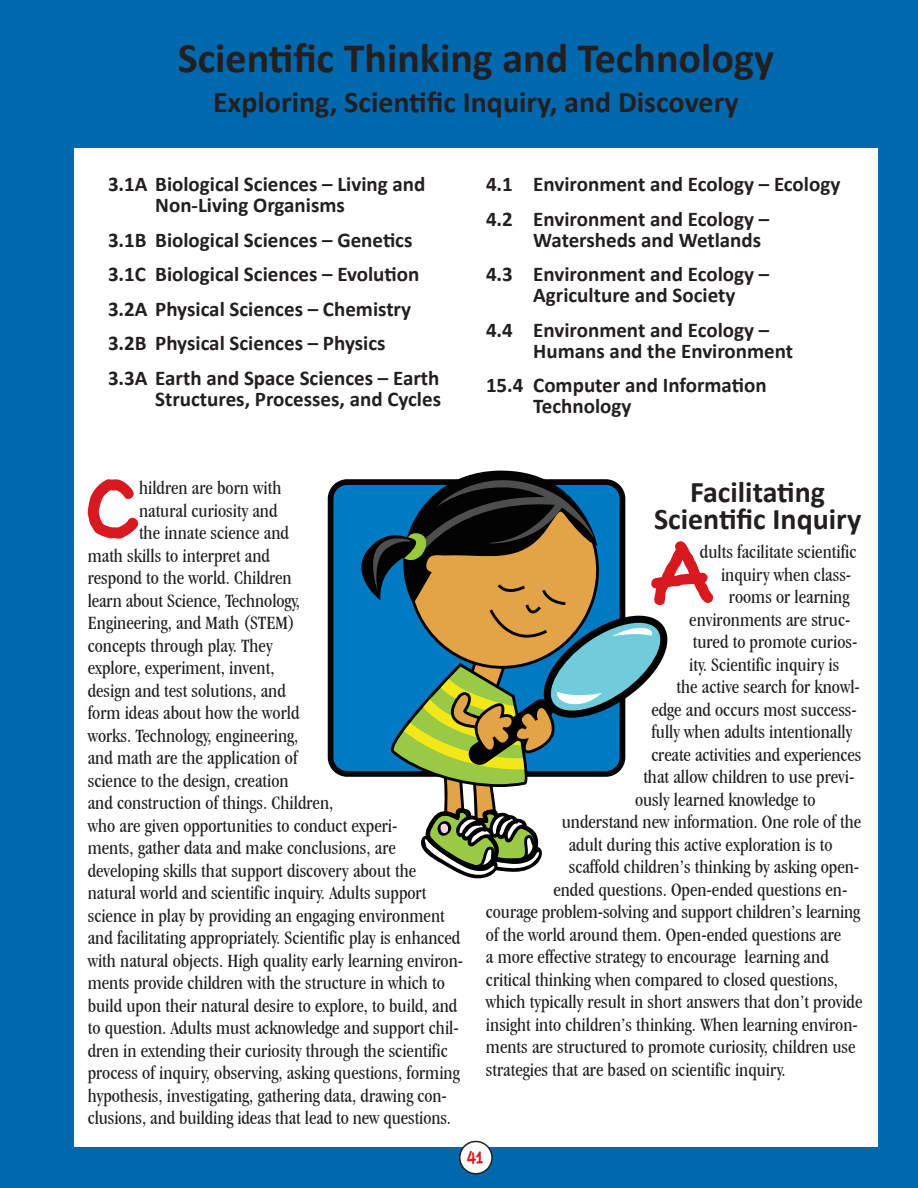
<style>
.page{position:relative;width:918px;height:1188px;background:#0068ac}
.page>*{position:absolute;margin:0;border:0;box-sizing:border-box;transform-origin:0 0}
.t1{font:700 88.35px "Wallow Hmk";color:#d81920}
.t2{font:700 42px "Calibri";color:#231f20}
.t3{font:700 30px/27px "Calibri";color:#231f20;text-align:center}
.t4{font:700 21px/21px "Calibri";color:#231f20}
.t5{font:condensed 19.5px "Garamond IT Cby BT";color:#231f20}
.t6{font:700 16.5px "Wallow Hmk";color:#d81920;scale:.95 1}
</style>
<div class="page">
<div style="left:74px;top:148px;width:804px;height:1000px;background:#fff"></div>
<svg style="left:328px;top:480px;width:13px;height:296px;background:#0a4b72"></svg>
<svg style="left:341px;top:470px;width:327px;height:409px"></svg>
<div style="left:460px;top:1142px;width:32px;height:32px;background:#fff;border-radius:50%"></div>
<div style="left:459px;top:1141px;width:34px;height:33px;border:2px solid #231f20;border-radius:50%"></div>
<h2 class="t2" style="left:178px;top:31px;width:598px">Scientific Thinking and Technology</h2>
<h2 class="t3" style="left:213px;top:89px;width:527px">Exploring, Scientific Inquiry, and Discovery</h2>
<p class="t4" style="left:155px;top:174px;width:272px;text-indent:-47px">3.1A Biological Sciences – Living and<br>Non-Living Organisms</p>
<p class="t4" style="left:108px;top:229px;width:306px">3.1B Biological Sciences – Genetics</p>
<p class="t4" style="left:108px;top:264px;width:313px">3.1C Biological Sciences – Evolution</p>
<p class="t4" style="left:108px;top:298px;width:305px">3.2A Physical Sciences – Chemistry</p>
<p class="t4" style="left:108px;top:333px;width:279px">3.2B Physical Sciences – Physics</p>
<p class="t4" style="left:108px;top:367px;width:335px;text-align:right">3.3A Earth and Space Sciences – Earth<br>Structures, Processes, and Cycles</p>
<p class="t4" style="left:486px;top:174px;width:356px">4.1 Environment and Ecology – Ecology</p>
<p class="t4" style="left:533px;top:208px;width:238px;text-indent:-47px">4.2 Environment and Ecology –<br>Watersheds and Wetlands</p>
<p class="t4" style="left:533px;top:264px;width:238px;text-indent:-47px">4.3 Environment and Ecology –<br>Agriculture and Society</p>
<p class="t4" style="left:533px;top:319px;width:261px;text-indent:-47px">4.4 Environment and Ecology –<br>Humans and the Environment</p>
<p class="t4" style="left:533px;top:375px;width:235px;text-indent:-47px">15.4 Computer and Information<br>Technology</p>
<p class="t1" style="left:85px;top:452px;width:54px">C</p>
<p class="t5" style="left:139px;top:477px;width:144px">hildren are born with</p>
<p class="t5" style="left:139px;top:499px;width:140px">natural curiosity and</p>
<p class="t5" style="left:139px;top:522px;width:151px">the innate science and</p>
<p class="t5" style="left:88px;top:544px;width:184px">math skills to interpret and</p>
<p class="t5" style="left:88px;top:567px;width:206px">respond to the world. Children</p>
<p class="t5" style="left:88px;top:589px;width:214px">learn about Science, Technology,</p>
<p class="t5" style="left:88px;top:612px;width:208px">Engineering, and Math (STEM)</p>
<p class="t5" style="left:88px;top:634px;width:186px">concepts through play. They</p>
<p class="t5" style="left:88px;top:657px;width:188px">explore, experiment, invent,</p>
<p class="t5" style="left:88px;top:679px;width:200px">design and test solutions, and</p>
<p class="t5" style="left:88px;top:702px;width:213px">form ideas about how the world</p>
<p class="t5" style="left:88px;top:724px;width:212px">works. Technology, engineering,</p>
<p class="t5" style="left:88px;top:747px;width:211px">and math are the application of</p>
<p class="t5" style="left:88px;top:769px;width:202px">science to the design, creation</p>
<p class="t5" style="left:88px;top:792px;width:247px">and construction of things. Children,</p>
<p class="t5" style="left:88px;top:814px;width:311px">who are given opportunities to conduct experi-</p>
<p class="t5" style="left:88px;top:837px;width:310px">ments, gather data and make conclusions, are</p>
<p class="t5" style="left:88px;top:859px;width:330px">developing skills that support discovery about the</p>
<p class="t5" style="left:88px;top:882px;width:340px">natural world and scientific inquiry. Adults support</p>
<p class="t5" style="left:88px;top:904px;width:359px">science in play by providing an engaging environment</p>
<p class="t5" style="left:88px;top:927px;width:374px">and facilitating appropriately. Scientific play is enhanced</p>
<p class="t5" style="left:88px;top:949px;width:377px">with natural objects. High quality early learning environ-</p>
<p class="t5" style="left:88px;top:972px;width:359px">ments provide children with the structure in which to</p>
<p class="t5" style="left:88px;top:994px;width:371px">build upon their natural desire to explore, to build, and</p>
<p class="t5" style="left:88px;top:1017px;width:373px">to question. Adults must acknowledge and support chil-</p>
<p class="t5" style="left:88px;top:1039px;width:362px">dren in extending their curiosity through the scientific</p>
<p class="t5" style="left:88px;top:1062px;width:373px">process of inquiry, observing, asking questions, forming</p>
<p class="t5" style="left:88px;top:1084px;width:361px">hypothesis, investigating, gathering data, drawing con-</p>
<p class="t5" style="left:88px;top:1107px;width:365px">clusions, and building ideas that lead to new questions.</p>
<h3 class="t3" style="left:654px;top:478px;width:209px">Facilitating<br>Scientific Inquiry</h3>
<p class="t1" style="left:652px;top:516px;width:62px">A</p>
<p class="t5" style="left:700px;top:541px;width:158px">dults facilitate scientific</p>
<p class="t5" style="left:721px;top:563px;width:132px">inquiry when class-</p>
<p class="t5" style="left:729px;top:586px;width:122px">rooms or learning</p>
<p class="t5" style="left:689px;top:608px;width:163px">environments are struc-</p>
<p class="t5" style="left:693px;top:631px;width:166px">tured to promote curios-</p>
<p class="t5" style="left:689px;top:653px;width:152px">ity. Scientific inquiry is</p>
<p class="t5" style="left:677px;top:676px;width:185px">the active search for knowl-</p>
<p class="t5" style="left:651px;top:698px;width:207px">edge and occurs most success-</p>
<p class="t5" style="left:651px;top:721px;width:203px">fully when adults intentionally</p>
<p class="t5" style="left:651px;top:743px;width:212px">create activities and experiences</p>
<p class="t5" style="left:643px;top:766px;width:213px">that allow children to use previ-</p>
<p class="t5" style="left:635px;top:788px;width:182px">ously learned knowledge to</p>
<p class="t5" style="left:562px;top:811px;width:301px">understand new information. One role of the</p>
<p class="t5" style="left:569px;top:833px;width:265px">adult during this active exploration is to</p>
<p class="t5" style="left:569px;top:856px;width:292px">scaffold children’s thinking by asking open-</p>
<p class="t5" style="left:553px;top:878px;width:295px">ended questions. Open-ended questions en-</p>
<p class="t5" style="left:486px;top:901px;width:376px">courage problem-solving and support children’s learning</p>
<p class="t5" style="left:486px;top:923px;width:357px">of the world around them. Open-ended questions are</p>
<p class="t5" style="left:486px;top:946px;width:344px">a more effective strategy to encourage learning and</p>
<p class="t5" style="left:486px;top:968px;width:354px">critical thinking when compared to closed questions,</p>
<p class="t5" style="left:486px;top:991px;width:378px">which typically result in short answers that don’t provide</p>
<p class="t5" style="left:486px;top:1013px;width:373px">insight into children’s thinking. When learning environ-</p>
<p class="t5" style="left:486px;top:1036px;width:371px">ments are structured to promote curiosity, children use</p>
<p class="t5" style="left:486px;top:1058px;width:301px">strategies that are based on scientific inquiry.</p>
<p class="t6" style="left:466px;top:1146px;width:19px">41</p>
</div>
